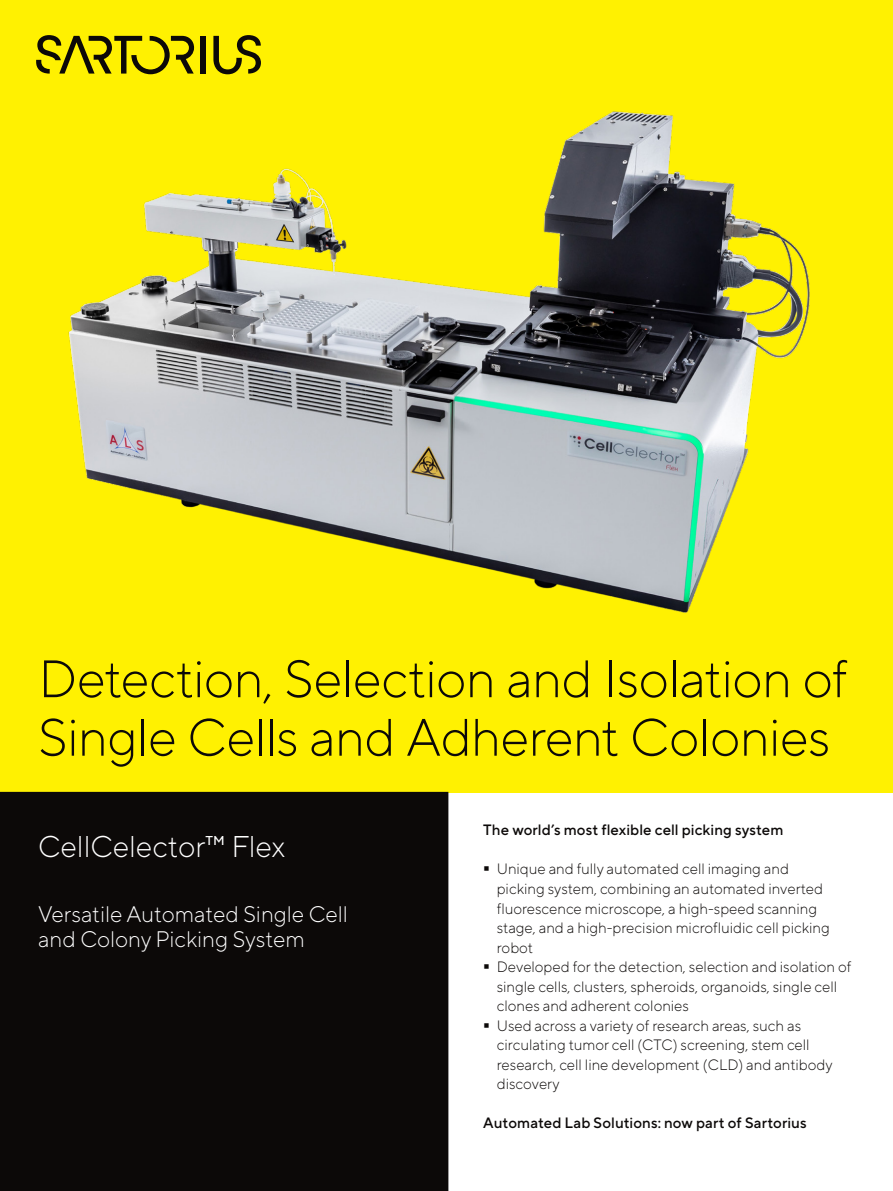
<style>
.page{position:relative;width:893px;height:1191px;background:#fff}
.page>*{position:absolute;margin:0;border:0;box-sizing:border-box;transform-origin:0 0}
.t1{font:300 52.5px/58.5px "TT Norms Pro";letter-spacing:-.015em;color:#0c0908}
.t2{font:300 30px "TT Norms Pro";color:#fff}
.t3{font:300 22.5px/25.5px "TT Norms Pro";color:#fff}
.t4{font:300 15px/19.5px "TT Norms Pro";color:#0c0908}
.t5{font:500 15px "TT Norms Pro";letter-spacing:.005em;color:#0c0908}
</style>
<div class="page">
<div style="left:0;top:0;width:893px;height:792px;background:#fff101"></div>
<img style="left:68px;top:111px;width:742px;height:502px">
<div style="left:200px;top:36px;width:6px;height:38px;background:#0c0908"></div>
<svg style="left:213px;top:35px;width:48px;height:39px"></svg>
<svg style="left:36px;top:35px;width:158px;height:39px"></svg>
<div style="left:0;top:792px;width:448px;height:399px;background:#0c0908"></div>
<h1 class="t1" style="left:38px;top:645px;width:811px">Detection, Selection and Isolation of<br>Single Cells and Adherent Colonies</h1>
<h2 class="t2" style="left:38px;top:825px;width:248px">CellCelector™ Flex</h2>
<h3 class="t3" style="left:38px;top:899px;width:311px">Versatile Automated Single Cell and Colony Picking System</h3>
<p class="t5" style="left:483px;top:819px;width:302px">The world’s most flexible cell picking system</p>
<p class="t4" style="left:497px;top:858px;width:356px">Unique and fully automated cell imaging and<br>picking system, combining an automated inverted fluorescence microscope, a high-speed scanning stage, and a high-precision microfluidic cell picking robot<br>Developed for the detection, selection and isolation of single cells, clusters, spheroids, organoids, single cell clones and adherent colonies<br>Used across a variety of research areas, such as circulating tumor cell (CTC) screening, stem cell research, cell line development (CLD) and antibody discovery</p>
<p class="t5" style="left:483px;top:1111px;width:325px">Automated Lab Solutions: now part of Sartorius</p>
</div>
